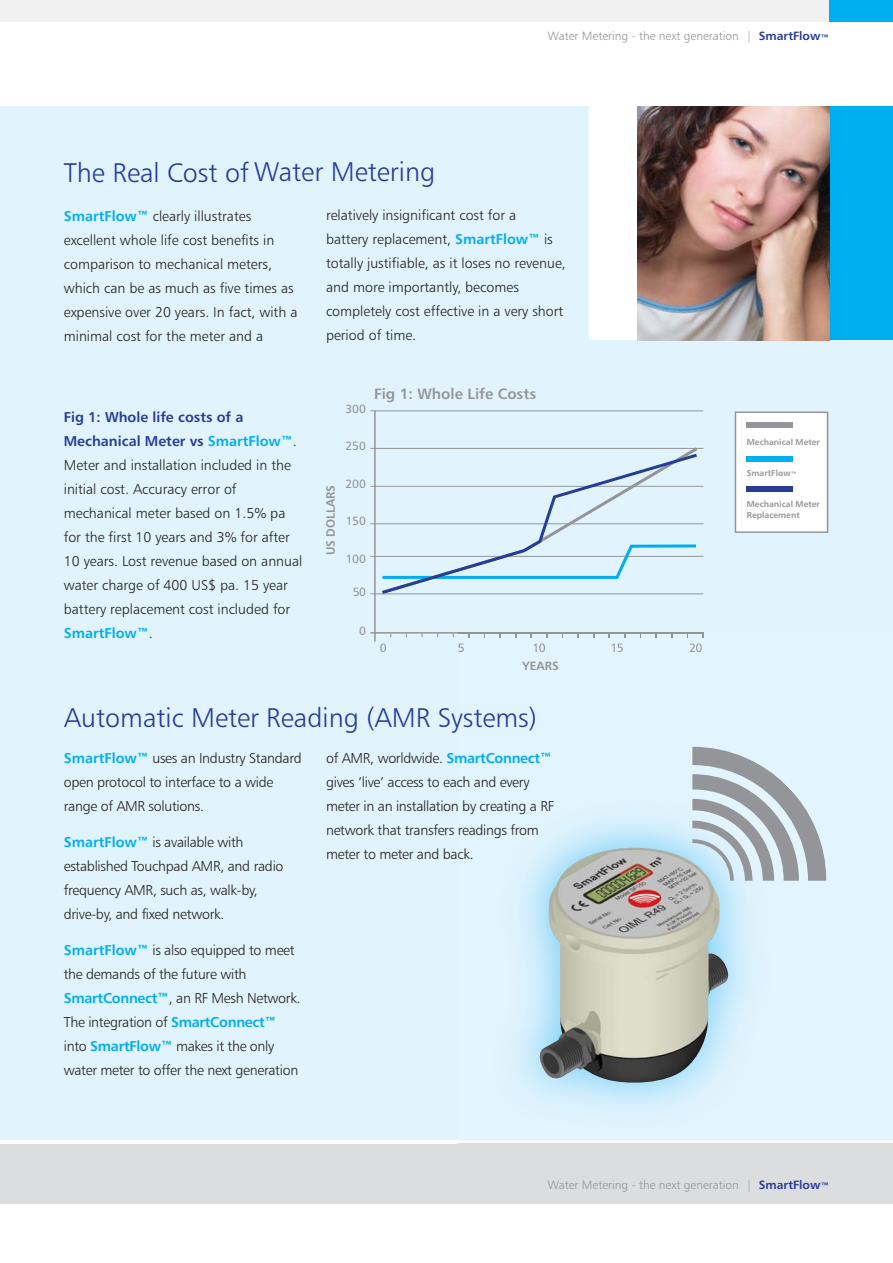
<style>
.page{position:relative;width:893px;height:1263px;background:#fff}
.page>*{position:absolute;margin:0;border:0;box-sizing:border-box;transform-origin:0 0}
.t1{font:27px "Humanist 777 BT Light B";color:#253c98}
.t2{font:15px "Humanist 777 BT Bold B";color:#939598}
.t3{font:14.25px/24px "Humanist 777 BT Light B";color:#231f20}
.t4{font:14.25px/24px "Humanist 777 BT Light B";letter-spacing:-.02em;color:#231f20}
.t5{font:14.25px/24px "Humanist 777 BT Bold B";color:#253c98}
.t6{font:14.25px "Humanist 777 BT Bold B";color:#00aeef}
.t7{font:12px "Humanist 777 BT Light B";color:#939598}
.t8{font:12px "Humanist 777 BT Roman B";color:#939598}
.t9{font:12px "Humanist 777 BT Bold B";color:#939598}
.t10{font:8.55px/10.9px "Humanist 777 BT Bold B";color:#939598}
.s1{font-family:"Humanist 777 BT Bold B";color:#253c98}
.s2{font-family:"Humanist 777 BT Bold B";color:#00aeef}
.s3{color:#00aeef}
.s4{font-family:"Humanist 777 BT Light B";color:#231f20}
</style>
<div class="page">
<div style="left:0;top:106px;width:893px;height:1034px;background:#e1f4fd"></div>
<div style="left:0;top:0;width:842px;height:21px;background:#f1f1f2"></div>
<div style="left:829px;top:0;width:64px;height:21px;background:#00aeef"></div>
<div style="left:0;top:1144px;width:893px;height:59px;background:#dcddde"></div>
<hr style="left:370px;top:632px;width:333px;height:2px;background:#939598">
<hr style="left:374px;top:411px;width:2px;height:231px;background:#939598">
<hr style="left:370px;top:556px;width:333px;height:1px;background:#939598">
<hr style="left:370px;top:486px;width:333px;height:1px;background:#939598">
<hr style="left:370px;top:410px;width:333px;height:1px;background:#939598">
<div style="left:736px;top:413px;width:91px;height:118px;background:#fff"></div>
<div style="left:735px;top:411px;width:93px;height:122px;border:2px solid #939598"></div>
<div style="left:746px;top:422px;width:47px;height:6px;background:#939598"></div>
<div style="left:746px;top:456px;width:47px;height:5px;background:#00aeef"></div>
<div style="left:746px;top:486px;width:47px;height:6px;background:#253c98"></div>
<hr style="left:370px;top:593px;width:333px;height:1px;background:#939598">
<hr style="left:370px;top:523px;width:333px;height:1px;background:#939598">
<hr style="left:370px;top:448px;width:333px;height:1px;background:#939598">
<div style="left:589px;top:106px;width:108px;height:234px;background:#fff"></div>
<div style="left:829px;top:106px;width:64px;height:234px;background:#00aeef"></div>
<img style="left:638px;top:106px;width:191px;height:234px">
<svg style="left:690px;top:643px;width:12px;height:9px"></svg>
<svg style="left:459px;top:644px;width:5px;height:8px"></svg>
<svg style="left:534px;top:643px;width:11px;height:9px"></svg>
<svg style="left:612px;top:644px;width:11px;height:8px"></svg>
<img style="left:539px;top:847px;width:190px;height:236px">
<svg style="left:692px;top:747px;width:134px;height:134px"></svg>
<svg style="left:379px;top:451px;width:321px;height:144px"></svg>
<p class="t7" style="left:548px;top:31px;width:283px">Water Metering - the next generation | <span class="s1">SmartFlow</span><sub>™</sub></p>
<h1 class="t1" style="left:64px;top:161px;width:373px">The Real Cost of Water Metering</h1>
<p class="t3" style="left:64px;top:205px;width:235px"><span class="s2">SmartFlow™</span> clearly illustrates excellent whole life cost benefits in comparison to mechanical meters, which can be as much as five times as expensive over 20 years. In fact, with a minimal cost for the meter and a</p>
<p class="t3" style="left:326px;top:204px;width:241px">relatively insignificant cost for a<br>battery replacement, <span class="s2">SmartFlow™</span> is totally justifiable, as it loses no revenue, and more importantly, becomes completely cost effective in a very short period of time.</p>
<p class="t5" style="left:64px;top:406px;width:235px">Fig 1: Whole life costs of a<br>Mechanical Meter vs <span class="s3">SmartFlow™</span><span class="s4">.</span></p>
<p class="t3" style="left:64px;top:454px;width:240px">Meter and installation included in the initial cost. Accuracy error of mechanical meter based on 1.5% pa for the first 10 years and 3% for after 10 years. Lost revenue based on annual water charge of 400 US$ pa. 15 year battery replacement cost included for</p>
<p class="t6" style="left:64px;top:627px;width:90px">SmartFlow™<span class="s4">.</span></p>
<p class="t8" style="left:345px;top:404px;width:22px">300</p>
<p class="t2" style="left:374px;top:388px;width:164px">Fig 1: Whole Life Costs</p>
<p class="t8" style="left:345px;top:441px;width:22px">250</p>
<p class="t9" style="left:326px;top:555px;width:72px;rotate:-90deg">US DOLLARS</p>
<p class="t8" style="left:345px;top:479px;width:22px">200</p>
<p class="t8" style="left:346px;top:516px;width:22px">150</p>
<p class="t8" style="left:346px;top:554px;width:22px">100</p>
<p class="t8" style="left:353px;top:587px;width:15px">50</p>
<p class="t8" style="left:359px;top:626px;width:8px">0</p>
<p class="t8" style="left:380px;top:643px;width:8px">0</p>
<p class="t9" style="left:522px;top:661px;width:38px">YEARS</p>
<h1 class="t1" style="left:64px;top:706px;width:475px">Automatic Meter Reading (AMR Systems)</h1>
<p class="t4" style="left:64px;top:747px;width:240px"><span class="s2">SmartFlow™</span> uses an Industry Standard open protocol to interface to a wide range of AMR solutions.</p>
<p class="t4" style="left:64px;top:831px;width:221px"><span class="s2">SmartFlow™</span> is available with established Touchpad AMR, and radio frequency AMR, such as, walk-by, drive-by, and fixed network.</p>
<p class="t4" style="left:64px;top:939px;width:238px"><span class="s2">SmartFlow™</span> is also equipped to meet the demands of the future with <span class="s2">SmartConnect™</span>, an RF Mesh Network.<br>The integration of <span class="s2">SmartConnect™ </span>into <span class="s2">SmartFlow™</span> makes it the only water meter to offer the next generation</p>
<p class="t4" style="left:326px;top:747px;width:230px">of AMR, worldwide. <span class="s2">SmartConnect™ </span>gives ‘live’ access to each and every meter in an installation by creating a RF network that transfers readings from meter to meter and back.</p>
<p class="t10" style="left:747px;top:437px;width:75px">Mechanical Meter</p>
<p class="t10" style="left:747px;top:468px;width:52px">SmartFlow<sub>™</sub></p>
<p class="t10" style="left:747px;top:499px;width:75px">Mechanical Meter<br>Replacement</p>
<p class="t7" style="left:548px;top:1180px;width:283px">Water Metering - the next generation | <span class="s1">SmartFlow</span><sub>™</sub></p>
</div>
